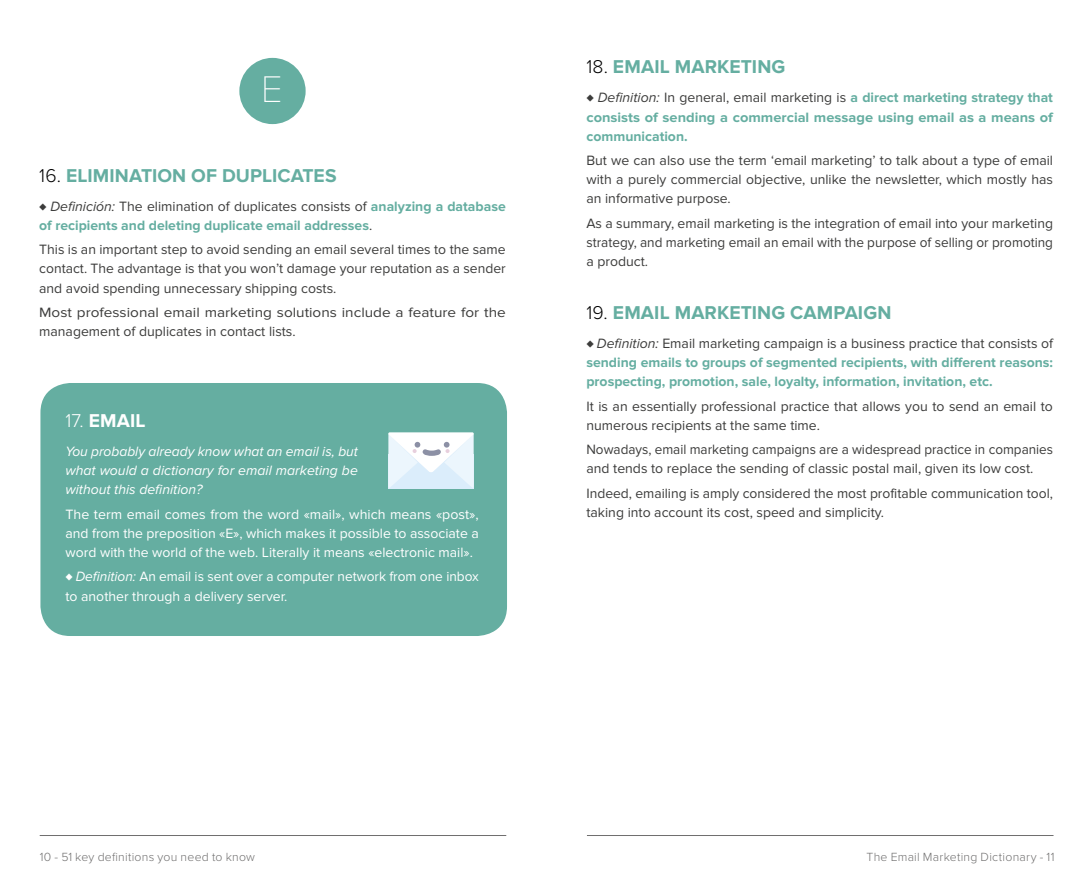
<style>
.page{position:relative;width:1092px;height:893px;background:#fff}
.page>*{position:absolute;margin:0;border:0;box-sizing:border-box;transform-origin:0 0}
.t1{font:100 38.5px "Proxima Nova T";color:#fff}
.t2{font:700 19.25px "Proxima Nova";letter-spacing:.005em;color:#65aea1}
.t3{font:700 19.25px "Proxima Nova";letter-spacing:.01em;color:#fff}
.t4{font:14px/19.2px "Proxima Nova";color:#3c3c3b;text-align:justify}
.t5{font:700 14px/19.2px "Proxima Nova";color:#65aea1;text-align:justify}
.t6{font:14px/19.2px "Proxima Nova";color:#fff;text-align:justify}
.t7{font:14px/19.2px "Proxima Nova";color:#3c3c3b;scale:.96 1}
.t8{font:italic 14px/19.2px "Proxima Nova";color:#fff;text-align:justify}
.t9{font:14px/19.2px "Proxima Nova";color:#3c3c3b;scale:1.1 1}
.t10{font:300 12.25px "Proxima Nova";letter-spacing:.02em;color:#706f6f}
.s1{font-weight:300;color:#000}
.s2{font-weight:400;font-style:italic;color:#3c3c3b}
.s3{font-weight:400;color:#3c3c3b}
.s4{font-weight:300}
.s5{font-style:italic}
</style>
<div class="page">
<hr style="left:40px;top:835px;width:466px;height:1px;background:#706f6f">
<hr style="left:587px;top:835px;width:466px;height:1px;background:#706f6f">
<div style="left:40px;top:383px;width:467px;height:253px;background:#65aea1;border-radius:30px"></div>
<div style="left:388px;top:454px;width:85px;height:35px;background:#dbedfb"></div>
<svg style="left:388px;top:432px;width:86px;height:56px"></svg>
<div style="left:239px;top:58px;width:66px;height:66px;background:#65aea1;border-radius:50%"></div>
<h1 class="t1" style="left:261px;top:67px;width:23px">E</h1>
<h2 class="t2" style="left:39px;top:164px;width:299px"><span class="s1">16.</span> ELIMINATION OF DUPLICATES</h2>
<p class="t5" style="left:39px;top:197px;width:468px"><span class="s2">♦ Definición:</span> <span class="s3">The elimination of duplicates consists of</span> analyzing a database of recipients and deleting duplicate email addresses<span class="s3">.</span></p>
<p class="t4" style="left:39px;top:240px;width:468px">This is an important step to avoid sending an email several times to the same contact. The advantage is that you won’t damage your reputation as a sender and avoid spending unnecessary shipping costs.</p>
<p class="t9" style="left:39px;top:303px;width:425px">Most professional email marketing solutions include a feature for the management of duplicates in contact lists.</p>
<h2 class="t3" style="left:65px;top:409px;width:82px"><span class="s4">17.</span> EMAIL</h2>
<p class="t8" style="left:65px;top:442px;width:294px">You probably already know what an email is, but what would a dictionary for email marketing be without this definition?</p>
<p class="t6" style="left:65px;top:504px;width:415px">The term email comes from the word «mail», which means «post», and from the preposition «E», which makes it possible to associate a word with the world of the web. Literally it means «electronic mail».</p>
<p class="t6" style="left:65px;top:567px;width:415px"><span class="s5">♦ Definition:</span> An email is sent over a computer network from one inbox to another through a delivery server.</p>
<h2 class="t2" style="left:586px;top:56px;width:200px"><span class="s1">18.</span> EMAIL MARKETING</h2>
<p class="t5" style="left:586px;top:88px;width:468px"><span class="s2">♦ Definition:</span> <span class="s3">In general, email marketing is</span> a direct marketing strategy that consists of sending a commercial message using email as a means of communication.</p>
<p class="t4" style="left:586px;top:151px;width:468px">But we can also use the term ‘email marketing’ to talk about a type of email with a purely commercial objective, unlike the newsletter, which mostly has an informative purpose.</p>
<p class="t4" style="left:586px;top:214px;width:468px">As a summary, email marketing is the integration of email into your marketing strategy, and marketing email an email with the purpose of selling or promoting a product.</p>
<h2 class="t2" style="left:586px;top:301px;width:306px"><span class="s1">19.</span> EMAIL MARKETING CAMPAIGN</h2>
<p class="t5" style="left:586px;top:334px;width:468px"><span class="s2">♦ Definition:</span> <span class="s3">Email marketing campaign is a business practice that consists of </span>sending emails to groups of segmented recipients, with different reasons: prospecting, promotion, sale, loyalty, information, invitation, etc.</p>
<p class="t4" style="left:586px;top:396px;width:468px">It is an essentially professional practice that allows you to send an email to numerous recipients at the same time.</p>
<p class="t7" style="left:586px;top:440px;width:487px">Nowadays, email marketing campaigns are a widespread practice in companies and tends to replace the sending of classic postal mail, given its low cost.</p>
<p class="t4" style="left:586px;top:483px;width:468px">Indeed, emailing is amply considered the most profitable communication tool, taking into account its cost, speed and simplicity.</p>
<p class="t10" style="left:40px;top:850px;width:217px">10 - 51 key definitions you need to know</p>
<p class="t10" style="left:866px;top:850px;width:189px">The Email Marketing Dictionary - 11</p>
</div>
